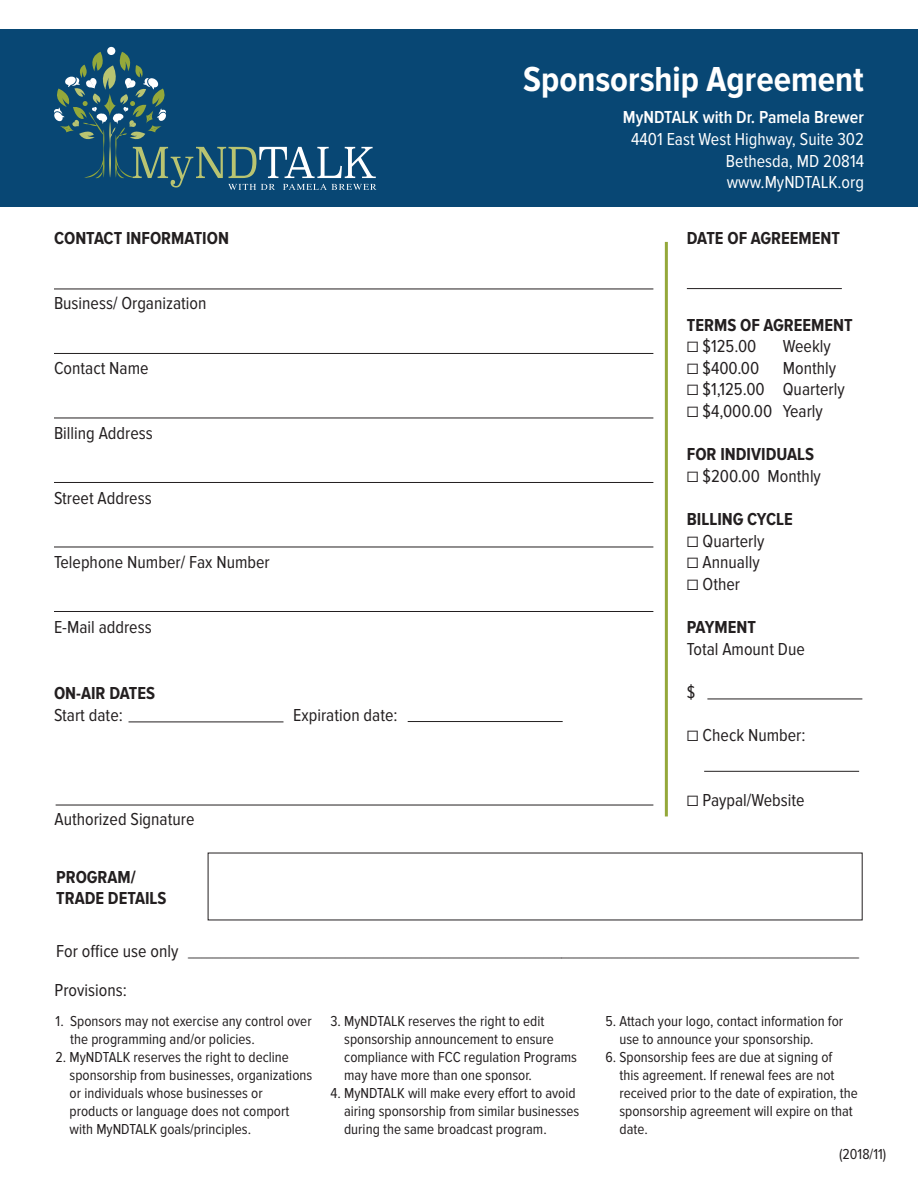
<style>
.page{position:relative;width:918px;height:1188px;background:#fff}
.page>*{position:absolute;margin:0;border:0;box-sizing:border-box;transform-origin:0 0}
.t1{font:700 36px "Proxima Nova A Cond";color:#fff}
.t2{font:18px/21.6px "Proxima Nova Cond";color:#231f20}
.t3{font:700 18px/21.6px "Proxima Nova A Cond";color:#231f20}
.t4{font:18px/21.6px "Proxima Nova Cond";color:#fff;text-align:justify}
.t5{font:600 18px "Proxima Nova Cond";color:#fff}
.t6{font:15px/18px "Proxima Nova Cond";color:#231f20}
.s1{font-size:18px}
</style>
<div class="page">
<div style="left:0;top:29px;width:918px;height:178px;background:#084774"></div>
<div style="left:107px;top:47px;width:8px;height:8px;background:#fff;border-radius:50%"></div>
<svg style="left:54px;top:52px;width:322px;height:138px"></svg>
<hr style="left:54px;top:289px;width:599px;height:1px;background:#231f20">
<hr style="left:54px;top:353px;width:599px;height:1px;background:#231f20">
<hr style="left:54px;top:418px;width:599px;height:1px;background:#231f20">
<hr style="left:54px;top:482px;width:599px;height:1px;background:#231f20">
<hr style="left:54px;top:547px;width:599px;height:1px;background:#231f20">
<hr style="left:54px;top:611px;width:599px;height:1px;background:#231f20">
<hr style="left:56px;top:805px;width:597px;height:1px;background:#231f20">
<hr style="left:665px;top:242px;width:3px;height:574px;background:#94a83a">
<hr style="left:129px;top:722px;width:155px;height:1px;background:#231f20">
<hr style="left:408px;top:721px;width:155px;height:1px;background:#231f20">
<hr style="left:704px;top:771px;width:155px;height:1px;background:#231f20">
<hr style="left:707px;top:699px;width:155px;height:1px;background:#231f20">
<hr style="left:687px;top:288px;width:155px;height:1px;background:#231f20">
<p class="t3" style="left:54px;top:227px;width:177px">CONTACT INFORMATION</p>
<p class="t2" style="left:54px;top:293px;width:154px">Business/ Organization</p>
<p class="t2" style="left:54px;top:358px;width:96px">Contact Name</p>
<p class="t2" style="left:54px;top:422px;width:100px">Billing Address</p>
<p class="t2" style="left:54px;top:487px;width:99px">Street Address</p>
<p class="t2" style="left:54px;top:552px;width:217px">Telephone Number/ Fax Number</p>
<p class="t2" style="left:54px;top:617px;width:99px">E-Mail address</p>
<p class="t3" style="left:54px;top:682px;width:103px">ON-AIR DATES</p>
<p class="t2" style="left:54px;top:704px;width:70px">Start date:</p>
<p class="t2" style="left:293px;top:704px;width:106px">Expiration date:</p>
<p class="t2" style="left:55px;top:809px;width:141px">Authorized Signature</p>
<p class="t3" style="left:56px;top:866px;width:112px">PROGRAM/<br>TRADE DETAILS</p>
<h1 class="t1" style="left:523px;top:59px;width:342px">Sponsorship Agreement</h1>
<p class="t5" style="left:623px;top:107px;width:243px">MyNDTALK with Dr. Pamela Brewer</p>
<p class="t4" style="left:726px;top:129px;width:140px;text-indent:-95px">4401 East West Highway, Suite 302<br>Bethesda, MD 20814 www.MyNDTALK.org</p>
<p class="t3" style="left:687px;top:227px;width:155px">DATE OF AGREEMENT</p>
<p class="t3" style="left:687px;top:314px;width:167px">TERMS OF AGREEMENT</p>
<p class="t2" style="left:687px;top:336px;width:71px">☐ $125.00</p>
<p class="t2" style="left:783px;top:336px;width:50px">Weekly</p>
<p class="t2" style="left:687px;top:357px;width:74px">☐ $400.00</p>
<p class="t2" style="left:687px;top:357px;width:159px;text-indent:96px">Monthly ☐ $1,125.00 Quarterly ☐ $4,000.00 Yearly</p>
<p class="t3" style="left:687px;top:443px;width:129px">FOR INDIVIDUALS</p>
<p class="t2" style="left:687px;top:465px;width:136px">☐ $200.00 Monthly</p>
<p class="t3" style="left:687px;top:508px;width:107px">BILLING CYCLE</p>
<p class="t2" style="left:687px;top:530px;width:79px">☐ Quarterly ☐ Annually ☐ Other</p>
<p class="t3" style="left:687px;top:616px;width:71px">PAYMENT</p>
<p class="t2" style="left:687px;top:638px;width:120px">Total Amount Due</p>
<p class="t2" style="left:687px;top:681px;width:10px">$</p>
<p class="t2" style="left:687px;top:725px;width:120px">☐ Check Number:</p>
<p class="t2" style="left:687px;top:789px;width:119px">☐ Paypal/Website</p>
<p class="t6" style="left:56px;top:943px;width:805px"><span class="s1">For office use only</span> __________________________________________________________________________________________________________</p>
<p class="t2" style="left:55px;top:979px;width:74px">Provisions:</p>
<p class="t6" style="left:70px;top:1012px;width:243px;text-indent:-15px">1. Sponsors may not exercise any control over the programming and/or policies.</p>
<p class="t6" style="left:70px;top:1048px;width:244px;text-indent:-14px">2. MyNDTALK reserves the right to decline sponsorship from businesses, organizations or individuals whose businesses or products or language does not comport with MyNDTALK goals/principles.</p>
<p class="t6" style="left:344px;top:1012px;width:234px;text-indent:-14px">3. MyNDTALK reserves the right to edit sponsorship announcement to ensure compliance with FCC regulation Programs may have more than one sponsor.</p>
<p class="t6" style="left:344px;top:1084px;width:237px;text-indent:-14px">4. MyNDTALK will make every effort to avoid airing sponsorship from similar businesses during the same broadcast program.</p>
<p class="t6" style="left:619px;top:1012px;width:225px;text-indent:-14px">5. Attach your logo, contact information for use to announce your sponsorship.</p>
<p class="t6" style="left:619px;top:1048px;width:240px;text-indent:-14px">6. Sponsorship fees are due at signing of<br>this agreement. If renewal fees are not received prior to the date of expiration, the sponsorship agreement will expire on that date.</p>
<p class="t6" style="left:839px;top:1145px;width:49px">(2018/11)</p>
</div>
